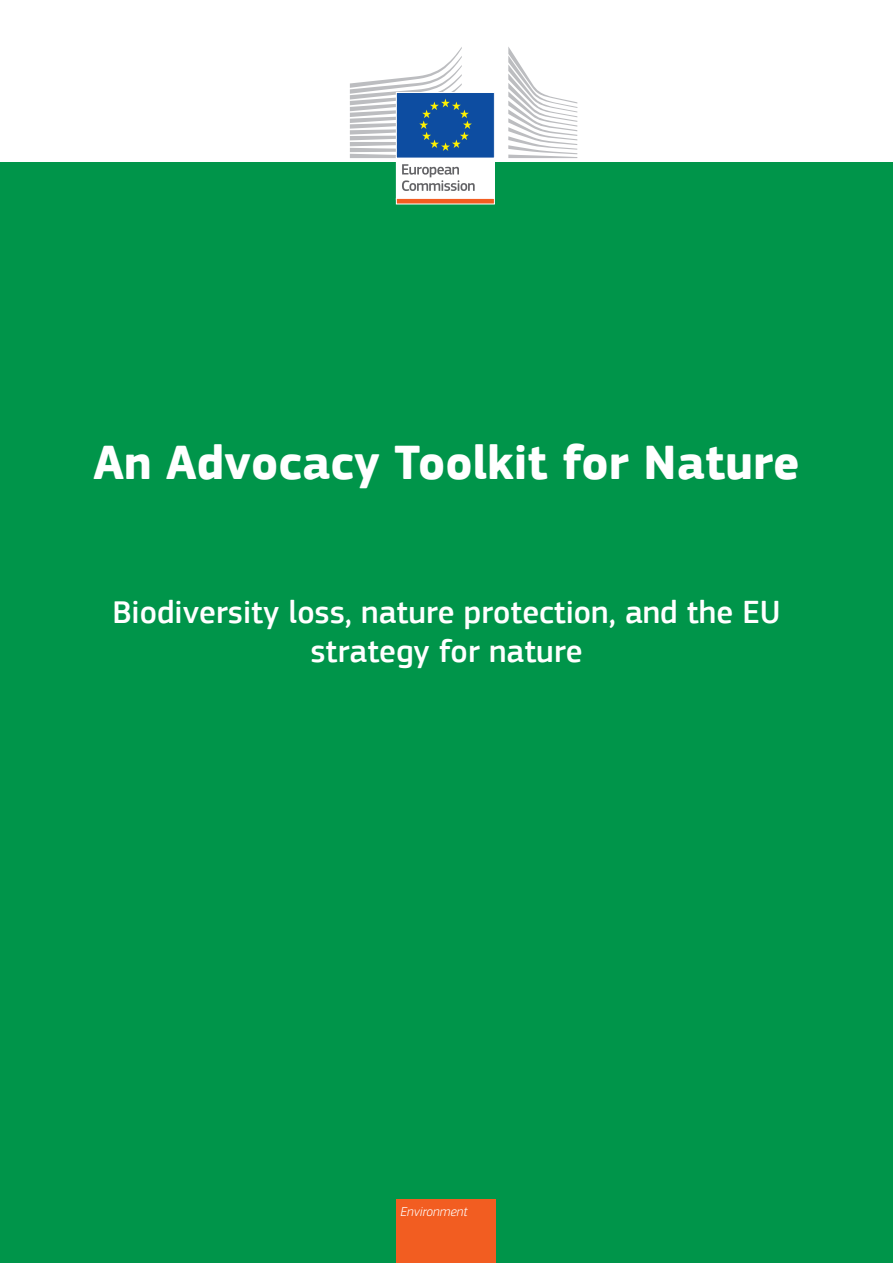
<style>
.page{position:relative;width:893px;height:1263px;background:#fff}
.page>*{position:absolute;margin:0;border:0;box-sizing:border-box;transform-origin:0 0}
.cover_title{font:700 49.5px "EC Square Sans Pro";color:#fff}
.cover_subtitle{font:500 33px/39px "EC Square Sans Pro";color:#fff;text-align:center}
.t1{font:italic 300 13.5px "EC Square Sans Pro";color:#fff}
</style>
<div class="page">
<div style="left:0;top:162px;width:893px;height:1101px;background:#00954a"></div>
<div style="left:397px;top:1199px;width:99px;height:64px;background:#f25d21"></div>
<div style="left:396px;top:156px;width:98px;height:44px;background:#fff"></div>
<div style="left:396px;top:156px;width:99px;height:44px;border:1px solid #fff"></div>
<div style="left:396px;top:93px;width:98px;height:65px;background:#0d4da1"></div>
<div style="left:396px;top:92px;width:99px;height:66px;border:1px solid #fff"></div>
<svg style="left:350px;top:47px;width:122px;height:111px"></svg>
<div style="left:396px;top:198px;width:98px;height:6px;background:#f25d21"></div>
<div style="left:396px;top:198px;width:99px;height:6px;border:1px solid #fff"></div>
<svg style="left:508px;top:47px;width:69px;height:111px"></svg>
<svg style="left:402px;top:164px;width:73px;height:27px"></svg>
<p class="cover_title" style="left:93px;top:433px;width:708px">An Advocacy Toolkit for Nature</p>
<p class="cover_subtitle" style="left:112px;top:593px;width:670px">Biodiversity loss, nature protection, and the EU strategy for nature</p>
<p class="t1" style="left:401px;top:1203px;width:69px">Environment</p>
</div>
